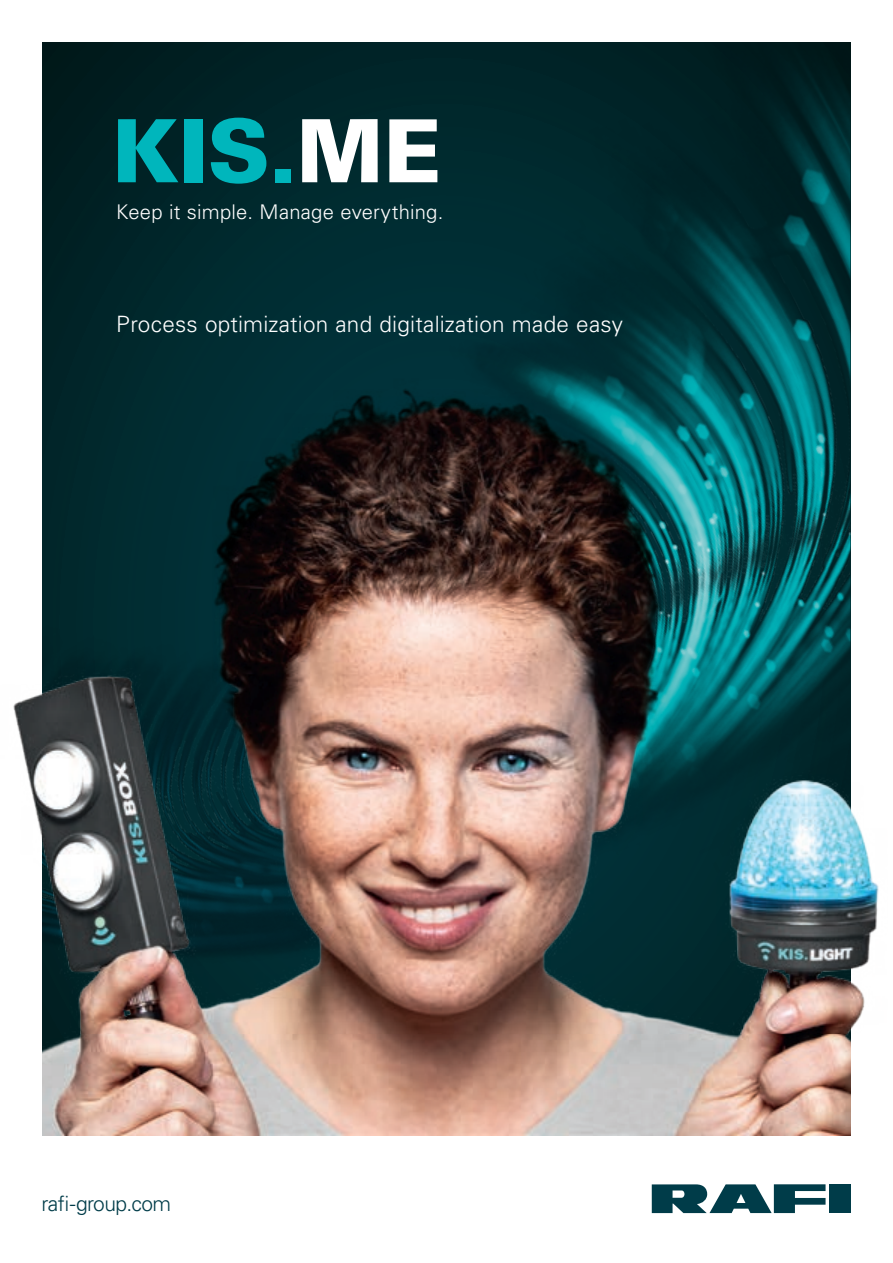
<style>
.page{position:relative;width:893px;height:1263px;background:#fff}
.page>*{position:absolute;margin:0;border:0;box-sizing:border-box;transform-origin:0 0}
.t1{font:900 87.3px "Univers LT Std";color:#00b6bc}
.Titel_Subheadline{font:300 22.5px "Univers LT Std";letter-spacing:.01em;color:#fff}
.t2{font:300 21px "Univers LT Std";letter-spacing:-.025em;color:#003c49}
.Titel_Subheadline-2{font:300 20.25px "Univers LT Std";letter-spacing:.01em;color:#fff}
.s1{color:#fff}
</style>
<div class="page">
<img style="left:590px;top:43px;width:260px;height:276px">
<img style="left:43px;top:43px;width:547px;height:276px">
<svg style="left:652px;top:1184px;width:173px;height:29px"></svg>
<div style="left:829px;top:1184px;width:21px;height:29px;background:#003c49"></div>
<img style="left:43px;top:320px;width:807px;height:816px">
<img style="left:13px;top:376px;width:866px;height:657px">
<p class="t1" style="left:111px;top:96px;width:332px">KIS.<span class="s1">ME</span></p>
<p class="Titel_Subheadline-2" style="left:116px;top:200px;width:329px">Keep it simple. Manage everything.</p>
<p class="Titel_Subheadline" style="left:116px;top:311px;width:508px">Process optimization and digitalization made easy</p>
<p class="t2" style="left:41px;top:1191px;width:131px">rafi-group.com</p>
</div>
